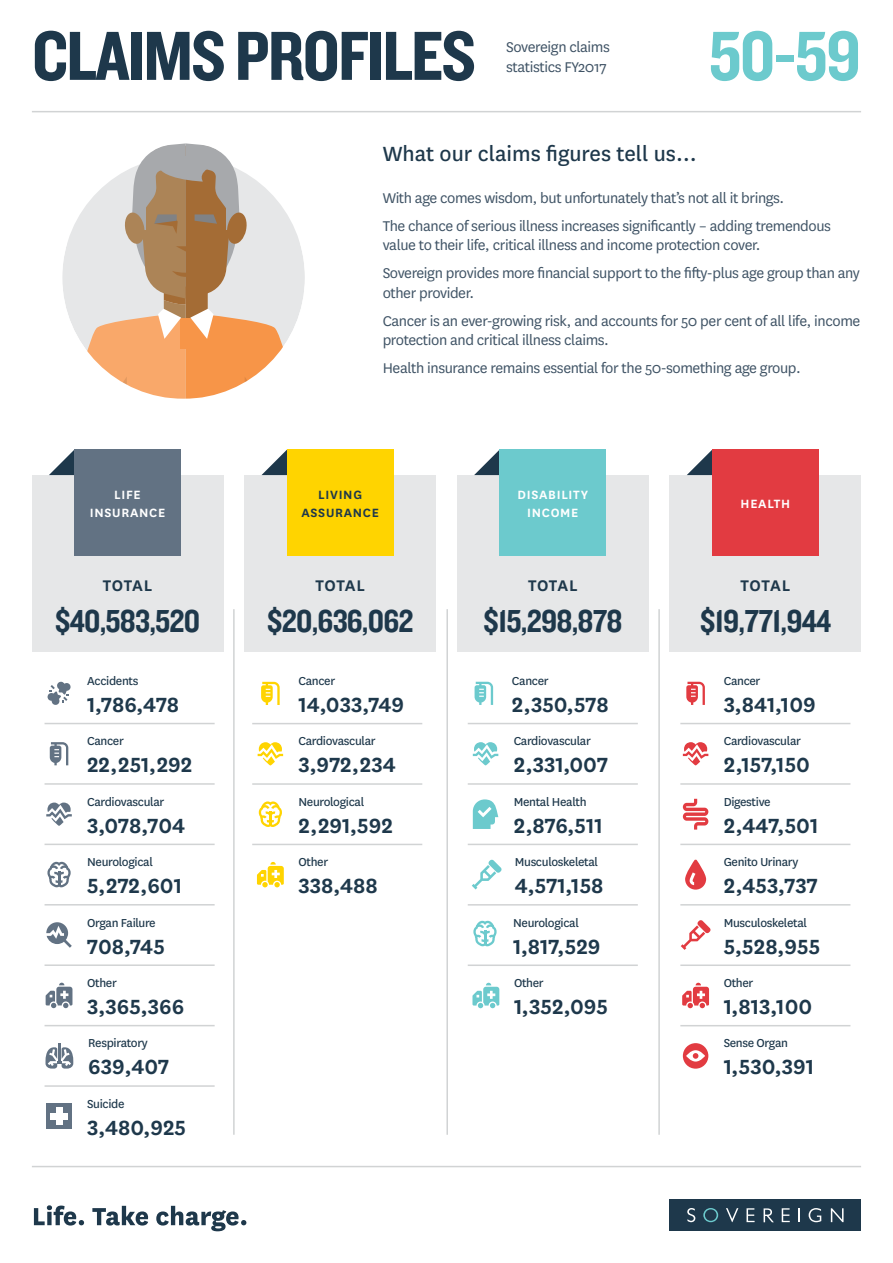
<style>
.page{position:relative;width:893px;height:1263px;background:#fff}
.page>*{position:absolute;margin:0;border:0;box-sizing:border-box;transform-origin:0 0}
.t1{font:72px "Knockout HTF50 Welterweight";letter-spacing:-.025em;color:#1e384b}
.t2{font:72px "Knockout HTF50 Welterweight";color:#6ccacd}
.t3{font:33px "Knockout HTF50 Welterweight";letter-spacing:-.025em;color:#1e384b}
.t4{font:600 24px "National";color:#1e384b}
.t5{font:24px "National";color:#1e384b}
.t6{font:600 18px "National";letter-spacing:.03em;color:#1e384b}
.t7{font:16.5px/28px "National";letter-spacing:-.025em;color:#3f5365}
.t8{font:600 13.95px/18.6px "National";letter-spacing:.05em;color:#fff;text-align:center}
.t9{font:600 13.95px/18.6px "National";letter-spacing:.05em;color:#1e384b;text-align:center}
.t10{font:13.5px "National";letter-spacing:-.025em;color:#1e384b}
</style>
<div class="page">
<hr style="left:32px;top:1166px;width:829px;height:1px;background:#d1d3d4">
<hr style="left:32px;top:111px;width:829px;height:1px;background:#d1d3d4">
<div style="left:32px;top:475px;width:191px;height:176px;background:#e6e7e8"></div>
<div style="left:244px;top:475px;width:192px;height:176px;background:#e6e7e8"></div>
<div style="left:457px;top:475px;width:191px;height:176px;background:#e6e7e8"></div>
<div style="left:670px;top:475px;width:191px;height:176px;background:#e6e7e8"></div>
<svg style="left:49px;top:450px;width:25px;height:25px"></svg>
<div style="left:74px;top:450px;width:107px;height:106px;background:#627283"></div>
<svg style="left:474px;top:450px;width:26px;height:25px"></svg>
<div style="left:500px;top:450px;width:106px;height:106px;background:#6ccacd"></div>
<svg style="left:261px;top:450px;width:26px;height:25px"></svg>
<div style="left:287px;top:450px;width:106px;height:106px;background:#ffd400"></div>
<svg style="left:687px;top:450px;width:25px;height:25px"></svg>
<div style="left:712px;top:450px;width:107px;height:106px;background:#e23b41"></div>
<hr style="left:45px;top:783px;width:170px;height:2px;background:#d1d3d4">
<hr style="left:45px;top:904px;width:170px;height:1px;background:#d1d3d4">
<hr style="left:45px;top:1025px;width:170px;height:1px;background:#d1d3d4">
<hr style="left:45px;top:723px;width:170px;height:1px;background:#d1d3d4">
<hr style="left:45px;top:844px;width:170px;height:1px;background:#d1d3d4">
<hr style="left:45px;top:964px;width:170px;height:2px;background:#d1d3d4">
<hr style="left:45px;top:1085px;width:170px;height:2px;background:#d1d3d4">
<svg style="left:50px;top:742px;width:18px;height:23px"></svg>
<svg style="left:47px;top:681px;width:24px;height:24px"></svg>
<svg style="left:46px;top:802px;width:26px;height:24px"></svg>
<svg style="left:47px;top:862px;width:24px;height:26px"></svg>
<svg style="left:46px;top:1043px;width:27px;height:25px"></svg>
<svg style="left:46px;top:983px;width:26px;height:25px"></svg>
<svg style="left:46px;top:922px;width:26px;height:26px"></svg>
<div style="left:46px;top:1103px;width:26px;height:26px;background:#627283"></div>
<div style="left:56px;top:1107px;width:6px;height:18px;background:#fff"></div>
<div style="left:50px;top:1113px;width:18px;height:6px;background:#fff"></div>
<hr style="left:252px;top:783px;width:170px;height:2px;background:#d1d3d4">
<hr style="left:468px;top:783px;width:170px;height:2px;background:#d1d3d4">
<hr style="left:680px;top:783px;width:170px;height:2px;background:#d1d3d4">
<hr style="left:252px;top:723px;width:170px;height:1px;background:#d1d3d4">
<hr style="left:468px;top:723px;width:170px;height:1px;background:#d1d3d4">
<hr style="left:680px;top:723px;width:170px;height:1px;background:#d1d3d4">
<hr style="left:252px;top:844px;width:170px;height:1px;background:#d1d3d4">
<hr style="left:468px;top:844px;width:170px;height:1px;background:#d1d3d4">
<hr style="left:680px;top:844px;width:170px;height:1px;background:#d1d3d4">
<hr style="left:468px;top:964px;width:170px;height:2px;background:#d1d3d4">
<hr style="left:680px;top:1025px;width:170px;height:1px;background:#d1d3d4">
<hr style="left:680px;top:904px;width:170px;height:1px;background:#d1d3d4">
<hr style="left:468px;top:904px;width:170px;height:1px;background:#d1d3d4">
<hr style="left:680px;top:964px;width:170px;height:2px;background:#d1d3d4">
<svg style="left:261px;top:682px;width:19px;height:23px"></svg>
<svg style="left:475px;top:682px;width:18px;height:23px"></svg>
<svg style="left:686px;top:682px;width:19px;height:23px"></svg>
<svg style="left:258px;top:742px;width:25px;height:23px"></svg>
<svg style="left:473px;top:742px;width:25px;height:23px"></svg>
<svg style="left:683px;top:742px;width:25px;height:23px"></svg>
<svg style="left:259px;top:801px;width:23px;height:26px"></svg>
<svg style="left:473px;top:921px;width:24px;height:26px"></svg>
<svg style="left:472px;top:983px;width:27px;height:25px"></svg>
<svg style="left:682px;top:983px;width:27px;height:25px"></svg>
<svg style="left:257px;top:862px;width:27px;height:25px"></svg>
<svg style="left:472px;top:859px;width:30px;height:30px"></svg>
<svg style="left:681px;top:920px;width:30px;height:30px"></svg>
<svg style="left:473px;top:799px;width:25px;height:30px"></svg>
<svg style="left:683px;top:799px;width:25px;height:30px"></svg>
<svg style="left:685px;top:859px;width:21px;height:31px"></svg>
<svg style="left:683px;top:1043px;width:25px;height:26px"></svg>
<svg style="left:74px;top:143px;width:223px;height:101px"></svg>
<svg style="left:62px;top:244px;width:243px;height:155px"></svg>
<hr style="left:233px;top:609px;width:2px;height:526px;background:#d1d3d4">
<hr style="left:658px;top:609px;width:2px;height:526px;background:#d1d3d4">
<hr style="left:446px;top:609px;width:2px;height:526px;background:#d1d3d4">
<div style="left:670px;top:1199px;width:191px;height:32px;background:#1e384b"></div>
<svg style="left:687px;top:1208px;width:8px;height:14px"></svg>
<svg style="left:703px;top:1208px;width:15px;height:14px"></svg>
<svg style="left:726px;top:1208px;width:12px;height:14px"></svg>
<svg style="left:746px;top:1208px;width:9px;height:14px"></svg>
<svg style="left:764px;top:1208px;width:10px;height:14px"></svg>
<svg style="left:782px;top:1208px;width:8px;height:14px"></svg>
<svg style="left:798px;top:1208px;width:2px;height:14px"></svg>
<svg style="left:809px;top:1208px;width:12px;height:14px"></svg>
<svg style="left:831px;top:1208px;width:12px;height:14px"></svg>
<svg style="left:34px;top:1205px;width:50px;height:20px"></svg>
<svg style="left:92px;top:1206px;width:56px;height:19px"></svg>
<svg style="left:156px;top:1206px;width:90px;height:25px"></svg>
<h1 class="t1" style="left:32px;top:18px;width:446px">CLAIMS PROFILES</h1>
<h1 class="t2" style="left:708px;top:18px;width:154px">50-59</h1>
<p class="t7" style="left:506px;top:37px;width:105px;line-height:19.5px">Sovereign claims statistics FY2017</p>
<h3 class="t5" style="left:383px;top:138px;width:315px">What our claims figures tell us…</h3>
<p class="t7" style="left:383px;top:183px;width:450px">With age comes wisdom, but unfortunately that’s not all it brings.<br>The chance of serious illness increases significantly – adding tremendous</p>
<p class="t7" style="left:383px;top:230px;width:479px">value to their life, critical illness and income protection cover.<br>Sovereign provides more financial support to the fifty-plus age group than any</p>
<p class="t7" style="left:383px;top:278px;width:479px">other provider.<br>Cancer is an ever-growing risk, and accounts for 50 per cent of all life, income</p>
<p class="t7" style="left:383px;top:325px;width:420px">protection and critical illness claims.<br>Health insurance remains essential for the 50-something age group.</p>
<p class="t8" style="left:90px;top:484px;width:77px">LIFE<br>INSURANCE</p>
<p class="t8" style="left:518px;top:484px;width:72px">DISABILITY<br>INCOME</p>
<p class="t9" style="left:301px;top:484px;width:79px">LIVING<br>ASSURANCE</p>
<p class="t8" style="left:741px;top:493px;width:51px">HEALTH</p>
<p class="t6" style="left:103px;top:573px;width:51px">TOTAL</p>
<p class="t6" style="left:315px;top:573px;width:51px">TOTAL</p>
<p class="t6" style="left:528px;top:573px;width:51px">TOTAL</p>
<p class="t6" style="left:741px;top:573px;width:51px">TOTAL</p>
<h2 class="t3" style="left:55px;top:604px;width:147px">$40,583,520</h2>
<h2 class="t3" style="left:267px;top:604px;width:148px">$20,636,062</h2>
<h2 class="t3" style="left:483px;top:604px;width:141px">$15,298,878</h2>
<h2 class="t3" style="left:700px;top:604px;width:133px">$19,771,944</h2>
<p class="t10" style="left:87px;top:672px;width:53px">Accidents</p>
<p class="t10" style="left:298px;top:672px;width:38px">Cancer</p>
<p class="t10" style="left:512px;top:672px;width:38px">Cancer</p>
<p class="t10" style="left:724px;top:672px;width:38px">Cancer</p>
<h3 class="t4" style="left:87px;top:688px;width:94px">1,786,478</h3>
<h3 class="t4" style="left:298px;top:688px;width:107px">14,033,749</h3>
<h3 class="t4" style="left:512px;top:688px;width:98px">2,350,578</h3>
<h3 class="t4" style="left:724px;top:688px;width:94px">3,841,109</h3>
<p class="t10" style="left:87px;top:732px;width:38px">Cancer</p>
<p class="t10" style="left:298px;top:732px;width:79px">Cardiovascular</p>
<p class="t10" style="left:514px;top:732px;width:79px">Cardiovascular</p>
<p class="t10" style="left:724px;top:732px;width:79px">Cardiovascular</p>
<h3 class="t4" style="left:87px;top:748px;width:107px">22,251,292</h3>
<h3 class="t4" style="left:298px;top:748px;width:99px">3,972,234</h3>
<h3 class="t4" style="left:514px;top:748px;width:96px">2,331,007</h3>
<h3 class="t4" style="left:724px;top:748px;width:88px">2,157,150</h3>
<p class="t10" style="left:87px;top:793px;width:79px">Cardiovascular</p>
<p class="t10" style="left:298px;top:793px;width:67px">Neurological</p>
<p class="t10" style="left:514px;top:793px;width:74px">Mental Health</p>
<p class="t10" style="left:724px;top:793px;width:48px">Digestive</p>
<h3 class="t4" style="left:87px;top:809px;width:100px">3,078,704</h3>
<h3 class="t4" style="left:298px;top:809px;width:96px">2,291,592</h3>
<h3 class="t4" style="left:514px;top:809px;width:91px">2,876,511</h3>
<h3 class="t4" style="left:724px;top:809px;width:96px">2,447,501</h3>
<p class="t10" style="left:87px;top:853px;width:67px">Neurological</p>
<p class="t10" style="left:298px;top:853px;width:31px">Other</p>
<p class="t10" style="left:515px;top:853px;width:85px">Musculoskeletal</p>
<p class="t10" style="left:724px;top:853px;width:76px">Genito Urinary</p>
<h3 class="t4" style="left:87px;top:869px;width:97px">5,272,601</h3>
<h3 class="t4" style="left:298px;top:869px;width:81px">338,488</h3>
<h3 class="t4" style="left:515px;top:869px;width:90px">4,571,158</h3>
<h3 class="t4" style="left:724px;top:869px;width:95px">2,453,737</h3>
<p class="t10" style="left:87px;top:913px;width:70px">Organ Failure</p>
<p class="t10" style="left:513px;top:913px;width:67px">Neurological</p>
<p class="t10" style="left:724px;top:913px;width:85px">Musculoskeletal</p>
<h3 class="t4" style="left:87px;top:929px;width:79px">708,745</h3>
<h3 class="t4" style="left:513px;top:929px;width:89px">1,817,529</h3>
<h3 class="t4" style="left:724px;top:929px;width:98px">5,528,955</h3>
<p class="t10" style="left:87px;top:974px;width:31px">Other</p>
<p class="t10" style="left:514px;top:974px;width:31px">Other</p>
<p class="t10" style="left:724px;top:974px;width:31px">Other</p>
<h3 class="t4" style="left:87px;top:990px;width:99px">3,365,366</h3>
<h3 class="t4" style="left:514px;top:990px;width:96px">1,352,095</h3>
<h3 class="t4" style="left:724px;top:990px;width:90px">1,813,100</h3>
<p class="t10" style="left:88px;top:1034px;width:61px">Respiratory</p>
<p class="t10" style="left:724px;top:1034px;width:66px">Sense Organ</p>
<h3 class="t4" style="left:88px;top:1050px;width:82px">639,407</h3>
<h3 class="t4" style="left:724px;top:1050px;width:92px">1,530,391</h3>
<p class="t10" style="left:87px;top:1095px;width:39px">Suicide</p>
<h3 class="t4" style="left:87px;top:1111px;width:100px">3,480,925</h3>
</div>
